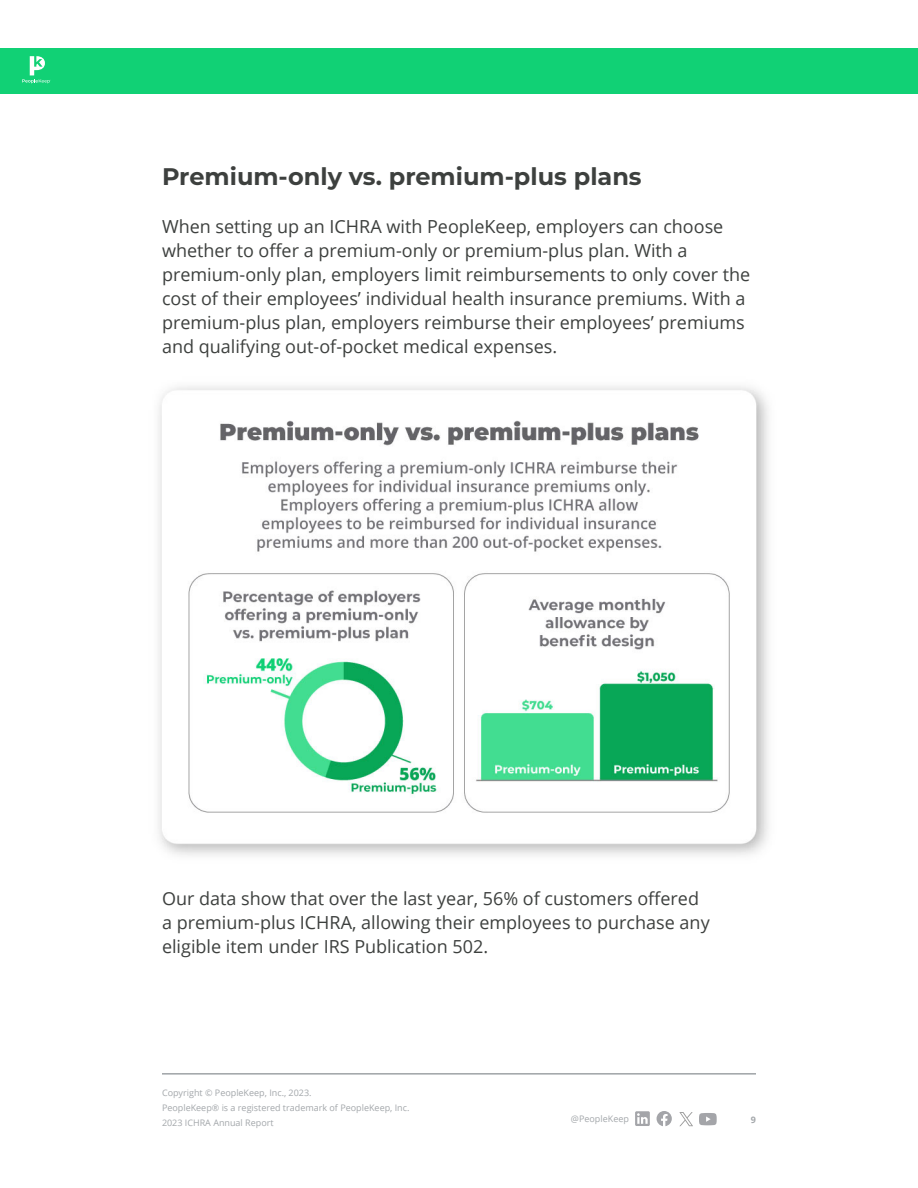
<style>
.page{position:relative;width:918px;height:1188px;background:#fff}
.page>*{position:absolute;margin:0;border:0;box-sizing:border-box;transform-origin:0 0}
.t1{font:700 24px "Montserrat";color:#3d403e}
.t2{font:18px/24px "Open Sans";color:#3d403e}
.t3{font:9px/15px "Open Sans";color:#a3a7aa}
.t4{font:700 9px "Open Sans";color:#a3a7aa}
</style>
<div class="page">
<hr style="left:162px;top:1073px;width:594px;height:1px;background:#a3a7aa">
<hr style="left:162px;top:1074px;width:594px;height:1px;background:#a3a7aa">
<svg style="left:635px;top:1111px;width:15px;height:15px"></svg>
<svg style="left:657px;top:1111px;width:15px;height:15px"></svg>
<div style="left:0;top:48px;width:918px;height:46px;background:#11d175"></div>
<svg style="left:22px;top:56px;width:29px;height:27px"></svg>
<svg style="left:699px;top:1113px;width:18px;height:13px"></svg>
<svg style="left:679px;top:1112px;width:14px;height:14px"></svg>
<img style="left:158px;top:386px;width:611px;height:470px">
<h1 class="t1" style="left:162px;top:159px;width:481px">Premium-only vs. premium-plus plans</h1>
<p class="t2" style="left:162px;top:214px;width:590px">When setting up an ICHRA with PeopleKeep, employers can choose whether to offer a premium-only or premium-plus plan. With a premium-only plan, employers limit reimbursements to only cover the cost of their employees’ individual health insurance premiums. With a premium-plus plan, employers reimburse their employees’ premiums and qualifying out-of-pocket medical expenses.</p>
<p class="t2" style="left:162px;top:886px;width:549px">Our data show that over the last year, 56% of customers offered a premium-plus ICHRA, allowing their employees to purchase any eligible item under IRS Publication 502.</p>
<p class="t3" style="left:162px;top:1085px;width:249px">Copyright © PeopleKeep, Inc., 2023.<br>PeopleKeep® is a registered trademark of PeopleKeep, Inc.<br>2023 ICHRA Annual Report</p>
<p class="t3" style="left:571px;top:1111px;width:59px">@PeopleKeep</p>
<p class="t4" style="left:751px;top:1114px;width:7px">9</p>
</div>
